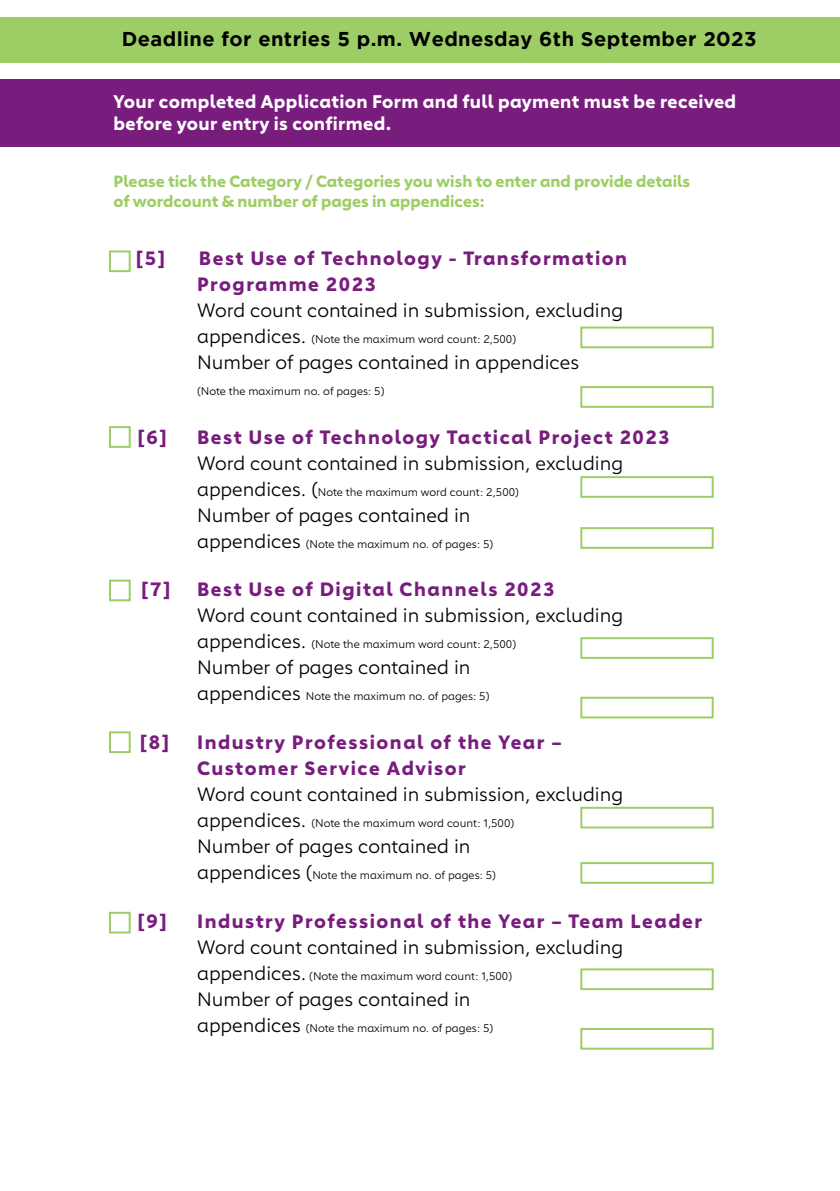
<style>
.page{position:relative;width:840px;height:1191px;background:#fff}
.page>*{position:absolute;margin:0;border:0;box-sizing:border-box;transform-origin:0 0}
.t1{font:700 20px "Gotham";letter-spacing:.02em;color:#000}
.t2{font:19px "Carnero";color:#000}
.t3{font:700 19px/26px "Carnero";letter-spacing:.08em;color:#781d7d}
.t4{font:700 18px/22px "Carnero";letter-spacing:.02em;color:#fff}
.t5{font:700 16px/20px "Carnero";color:#9dce65}
.t6{font:11px "Carnero";color:#000}
.s1{font-size:19px}
</style>
<div class="page">
<div style="left:109px;top:426px;width:22px;height:22px;background:#fff;border:2px solid #9dce65"></div>
<div style="left:109px;top:731px;width:22px;height:22px;background:#fff;border:2px solid #9dce65"></div>
<div style="left:109px;top:911px;width:22px;height:22px;background:#fff;border:2px solid #9dce65"></div>
<div style="left:580px;top:326px;width:133px;height:22px;border:2px solid #9dce65"></div>
<div style="left:580px;top:386px;width:133px;height:22px;border:2px solid #9dce65"></div>
<div style="left:580px;top:476px;width:133px;height:22px;border:2px solid #9dce65"></div>
<div style="left:580px;top:527px;width:133px;height:22px;border:2px solid #9dce65"></div>
<div style="left:580px;top:637px;width:133px;height:22px;border:2px solid #9dce65"></div>
<div style="left:580px;top:696px;width:133px;height:22px;border:2px solid #9dce65"></div>
<div style="left:580px;top:806px;width:133px;height:22px;border:2px solid #9dce65"></div>
<div style="left:580px;top:862px;width:133px;height:21px;border:2px solid #9dce65"></div>
<div style="left:580px;top:968px;width:133px;height:22px;border:2px solid #9dce65"></div>
<div style="left:580px;top:1028px;width:133px;height:21px;border:2px solid #9dce65"></div>
<div style="left:0;top:79px;width:839px;height:68px;background:#781d7d"></div>
<div style="left:0;top:17px;width:839px;height:45px;background:#9dce65"></div>
<div style="left:109px;top:579px;width:22px;height:22px;background:#fff;border:2px solid #9dce65"></div>
<div style="left:109px;top:250px;width:22px;height:22px;background:#fff;border:2px solid #9dce65"></div>
<h1 class="t1" style="left:122px;top:27px;width:636px">Deadline for entries 5 p.m. Wednesday 6th September 2023</h1>
<h3 class="t4" style="left:113px;top:91px;width:624px">Your completed Application Form and full payment must be received before your entry is confirmed.</h3>
<h3 class="t5" style="left:113px;top:171px;width:577px">Please tick the Category / Categories you wish to enter and provide details of wordcount &amp; number of pages in appendices:</h3>
<h2 class="t3" style="left:136px;top:245px;width:31px">[5]</h2>
<h2 class="t3" style="left:197px;top:245px;width:431px">Best Use of Technology - Transformation<br>Programme 2023</h2>
<h2 class="t2" style="left:197px;top:299px;width:427px">Word count contained in submission, excluding</h2>
<p class="t6" style="left:197px;top:332px;width:320px"><span class="s1">appendices.</span> (Note the maximum word count: 2,500)</p>
<h2 class="t2" style="left:197px;top:351px;width:383px">Number of pages contained in appendices</h2>
<p class="t6" style="left:197px;top:384px;width:189px">(Note the maximum no. of pages: 5)</p>
<h2 class="t3" style="left:137px;top:424px;width:31px">[6]</h2>
<h2 class="t3" style="left:197px;top:424px;width:474px">Best Use of Technology Tactical Project 2023</h2>
<h2 class="t2" style="left:197px;top:451px;width:427px">Word count contained in submission, excluding</h2>
<p class="t6" style="left:197px;top:485px;width:323px"><span class="s1">appendices. (</span>Note the maximum word count: 2,500)</p>
<h2 class="t2" style="left:197px;top:503px;width:275px">Number of pages contained in</h2>
<p class="t6" style="left:197px;top:537px;width:297px"><span class="s1">appendices</span> (Note the maximum no. of pages: 5)</p>
<h2 class="t3" style="left:141px;top:576px;width:31px">[7]</h2>
<h2 class="t3" style="left:197px;top:576px;width:358px">Best Use of Digital Channels 2023</h2>
<h2 class="t2" style="left:197px;top:604px;width:427px">Word count contained in submission, excluding</h2>
<p class="t6" style="left:197px;top:638px;width:320px"><span class="s1">appendices.</span> (Note the maximum word count: 2,500)</p>
<h2 class="t2" style="left:197px;top:656px;width:275px">Number of pages contained in</h2>
<p class="t6" style="left:197px;top:690px;width:294px"><span class="s1">appendices</span> Note the maximum no. of pages: 5)</p>
<h2 class="t3" style="left:140px;top:729px;width:31px">[8]</h2>
<h2 class="t3" style="left:197px;top:729px;width:366px">Industry Professional of the Year –<br>Customer Service Advisor</h2>
<h2 class="t2" style="left:197px;top:783px;width:427px">Word count contained in submission, excluding</h2>
<p class="t6" style="left:197px;top:816px;width:318px"><span class="s1">appendices.</span> (Note the maximum word count: 1,500)</p>
<h2 class="t2" style="left:197px;top:835px;width:275px">Number of pages contained in</h2>
<p class="t6" style="left:197px;top:868px;width:300px"><span class="s1">appendices (</span>Note the maximum no. of pages: 5)</p>
<h2 class="t3" style="left:137px;top:908px;width:31px">[9]</h2>
<h2 class="t3" style="left:197px;top:908px;width:506px">Industry Professional of the Year – Team Leader</h2>
<h2 class="t2" style="left:197px;top:935px;width:427px">Word count contained in submission, excluding</h2>
<p class="t6" style="left:197px;top:969px;width:316px"><span class="s1">appendices.</span> (Note the maximum word count: 1,500)</p>
<h2 class="t2" style="left:197px;top:987px;width:275px">Number of pages contained in</h2>
<p class="t6" style="left:197px;top:1021px;width:297px"><span class="s1">appendices</span> (Note the maximum no. of pages: 5)</p>
</div>
